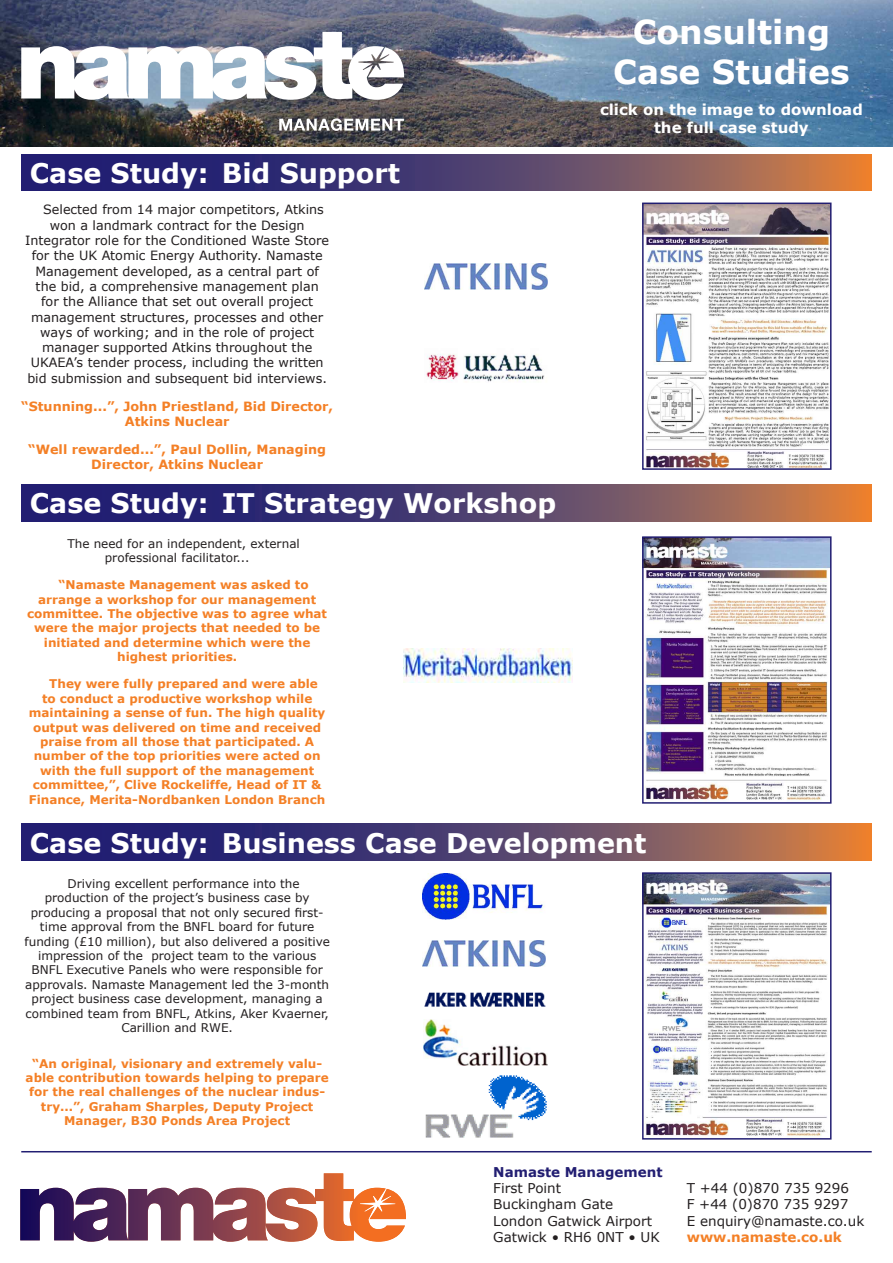
<style>
.page{position:relative;width:893px;height:1263px;background:#fff}
.page>*{position:absolute;margin:0;border:0;box-sizing:border-box;transform-origin:0 0}
.t1{font:700 33px/39.6px "Verdana";color:#fff;text-align:center}
.t2{font:700 27px "Verdana";color:#fff}
.t3{font:700 15px/18px "Verdana";color:#fff;text-align:center}
.t4{font:13.5px "Verdana";color:#231f20}
.t5{font:700 13.5px "Verdana";color:#221e72}
.t6{font:700 13.5px "Verdana";color:#f48026}
.t7{font:12.75px "Verdana";color:#231f20}
.t8{font:700 12.75px/15.3px "Verdana";color:#f48026;text-align:center}
.t9{font:700 12px/14.4px "Verdana";color:#f48026;text-align:center}
.t10{font:12px/14.4px "Verdana";color:#231f20}
</style>
<div class="page">
<img style="left:0;top:0;width:893px;height:147px">
<svg style="left:20px;top:1173px;width:386px;height:68px"></svg>
<hr style="left:21px;top:1151px;width:851px;height:1px;background:#221e72">
<svg style="left:21px;top:32px;width:383px;height:68px"></svg>
<svg style="left:279px;top:118px;width:125px;height:13px"></svg>
<img style="left:424px;top:263px;width:123px;height:26px">
<svg style="left:21px;top:154px;width:851px;height:37px;background:#5c4367"></svg>
<img style="left:645px;top:206px;width:183px;height:261px">
<div style="left:642px;top:203px;width:189px;height:267px;border:2px solid #221e72"></div>
<img style="left:424px;top:354px;width:120px;height:28px">
<svg style="left:21px;top:485px;width:851px;height:36px;background:#5c4367"></svg>
<img style="left:645px;top:539px;width:183px;height:261px">
<div style="left:642px;top:536px;width:189px;height:268px;border:2px solid #221e72"></div>
<img style="left:404px;top:648px;width:168px;height:34px">
<svg style="left:21px;top:824px;width:851px;height:37px;background:#5c4367"></svg>
<img style="left:645px;top:875px;width:183px;height:261px">
<div style="left:642px;top:872px;width:189px;height:267px;border:2px solid #221e72"></div>
<img style="left:423px;top:940px;width:123px;height:26px">
<img style="left:423px;top:873px;width:121px;height:46px">
<img style="left:424px;top:992px;width:122px;height:15px">
<img style="left:424px;top:1019px;width:123px;height:46px">
<img style="left:425px;top:1076px;width:122px;height:62px">
<h2 class="t2" style="left:30px;top:156px;width:372px">Case Study: Bid Support</h2>
<p class="t7" style="left:43px;top:202px;width:282px">Selected from 14 major competitors, Atkins</p>
<p class="t7" style="left:50px;top:217px;width:256px">won a landmark contract for the Design</p>
<p class="t7" style="left:25px;top:232px;width:306px">Integrator role for the Conditioned Waste Store</p>
<p class="t7" style="left:32px;top:248px;width:292px">for the UK Atomic Energy Authority. Namaste</p>
<p class="t7" style="left:35px;top:263px;width:285px">Management developed, as a central part of</p>
<p class="t7" style="left:36px;top:278px;width:285px">the bid, a comprehensive management plan</p>
<p class="t7" style="left:41px;top:293px;width:274px">for the Alliance that set out overall project</p>
<p class="t7" style="left:31px;top:309px;width:294px">management structures, processes and other</p>
<p class="t7" style="left:40px;top:324px;width:275px">ways of working; and in the role of project</p>
<p class="t7" style="left:42px;top:339px;width:272px">manager supported Atkins throughout the</p>
<p class="t7" style="left:31px;top:355px;width:294px">UKAEA’s tender process, including the written</p>
<p class="t7" style="left:27px;top:370px;width:301px">bid submission and subsequent bid interviews.</p>
<p class="t8" style="left:21px;top:398px;width:313px">“Stunning...”, John Priestland, Bid Director,<br>Atkins Nuclear</p>
<p class="t8" style="left:28px;top:441px;width:299px">“Well rewarded...”, Paul Dollin, Managing<br>Director, Atkins Nuclear</p>
<h2 class="t2" style="left:30px;top:486px;width:528px">Case Study: IT Strategy Workshop</h2>
<p class="t10" style="left:105px;top:536px;width:196px;text-indent:-37px">The need for an independent, external professional facilitator...</p>
<p class="t9" style="left:59px;top:577px;width:252px">“Namaste Management was asked to</p>
<p class="t9" style="left:38px;top:592px;width:280px">arrange a workshop for our management</p>
<p class="t9" style="left:27px;top:606px;width:301px">committee. The objective was to agree what</p>
<p class="t9" style="left:34px;top:620px;width:287px">were the major projects that needed to be</p>
<p class="t9" style="left:44px;top:635px;width:268px">initiated and determine which were the</p>
<p class="t9" style="left:117px;top:649px;width:121px">highest priorities.</p>
<p class="t9" style="left:49px;top:676px;width:270px">They were fully prepared and were able</p>
<p class="t9" style="left:42px;top:691px;width:272px">to conduct a productive workshop while</p>
<p class="t9" style="left:29px;top:705px;width:298px">maintaining a sense of fun. The high quality</p>
<p class="t9" style="left:33px;top:720px;width:290px">output was delivered on time and received</p>
<p class="t9" style="left:40px;top:734px;width:276px">praise from all those that participated. A</p>
<p class="t9" style="left:34px;top:748px;width:288px">number of the top priorities were acted on</p>
<p class="t9" style="left:40px;top:763px;width:276px">with the full support of the management</p>
<p class="t9" style="left:33px;top:777px;width:290px">committee,”, Clive Rockeliffe, Head of IT &amp;</p>
<p class="t9" style="left:29px;top:792px;width:298px">Finance, Merita-Nordbanken London Branch</p>
<h1 class="t1" style="left:613px;top:11px;width:238px">Consulting<br>Case Studies</h1>
<p class="t3" style="left:600px;top:100px;width:264px">click on the image to download the full case study</p>
<h2 class="t2" style="left:30px;top:826px;width:618px">Case Study: Business Case Development</h2>
<p class="t10" style="left:67px;top:876px;width:234px">Driving excellent performance into the</p>
<p class="t10" style="left:45px;top:890px;width:266px">production of the project’s business case by</p>
<p class="t10" style="left:31px;top:905px;width:294px">producing a proposal that not only secured first-</p>
<p class="t10" style="left:40px;top:919px;width:276px">time approval from the BNFL board for future</p>
<p class="t10" style="left:25px;top:933px;width:307px">funding (£10 million), but also delivered a positive</p>
<p class="t10" style="left:38px;top:948px;width:280px">impression of the project team to the various</p>
<p class="t10" style="left:32px;top:962px;width:293px">BNFL Executive Panels who were responsible for</p>
<p class="t10" style="left:25px;top:977px;width:305px">approvals. Namaste Management led the 3-month</p>
<p class="t10" style="left:32px;top:991px;width:293px">project business case development, managing a</p>
<p class="t10" style="left:26px;top:1005px;width:305px">combined team from BNFL, Atkins, Aker Kvaerner,</p>
<p class="t10" style="left:121px;top:1020px;width:113px">Carillion and RWE.</p>
<p class="t9" style="left:26px;top:1055px;width:305px">“An original, visionary and extremely valu&shy;able contribution towards helping to prepare for the real challenges of the nuclear indus&shy;try...”, Graham Sharples, Deputy Project Manager, B30 Ponds Area Project</p>
<p class="t5" style="left:493px;top:1163px;width:171px">Namaste Management</p>
<p class="t4" style="left:493px;top:1179px;width:69px">First Point</p>
<p class="t4" style="left:687px;top:1179px;width:164px">T +44 (0)870 735 9296</p>
<p class="t4" style="left:493px;top:1196px;width:121px">Buckingham Gate</p>
<p class="t4" style="left:687px;top:1196px;width:163px">F +44 (0)870 735 9297</p>
<p class="t4" style="left:493px;top:1212px;width:160px">London Gatwick Airport</p>
<p class="t4" style="left:687px;top:1212px;width:179px">E enquiry@namaste.co.uk</p>
<p class="t4" style="left:493px;top:1228px;width:168px">Gatwick • RH6 0NT • UK</p>
<p class="t6" style="left:687px;top:1228px;width:157px">www.namaste.co.uk</p>
</div>
